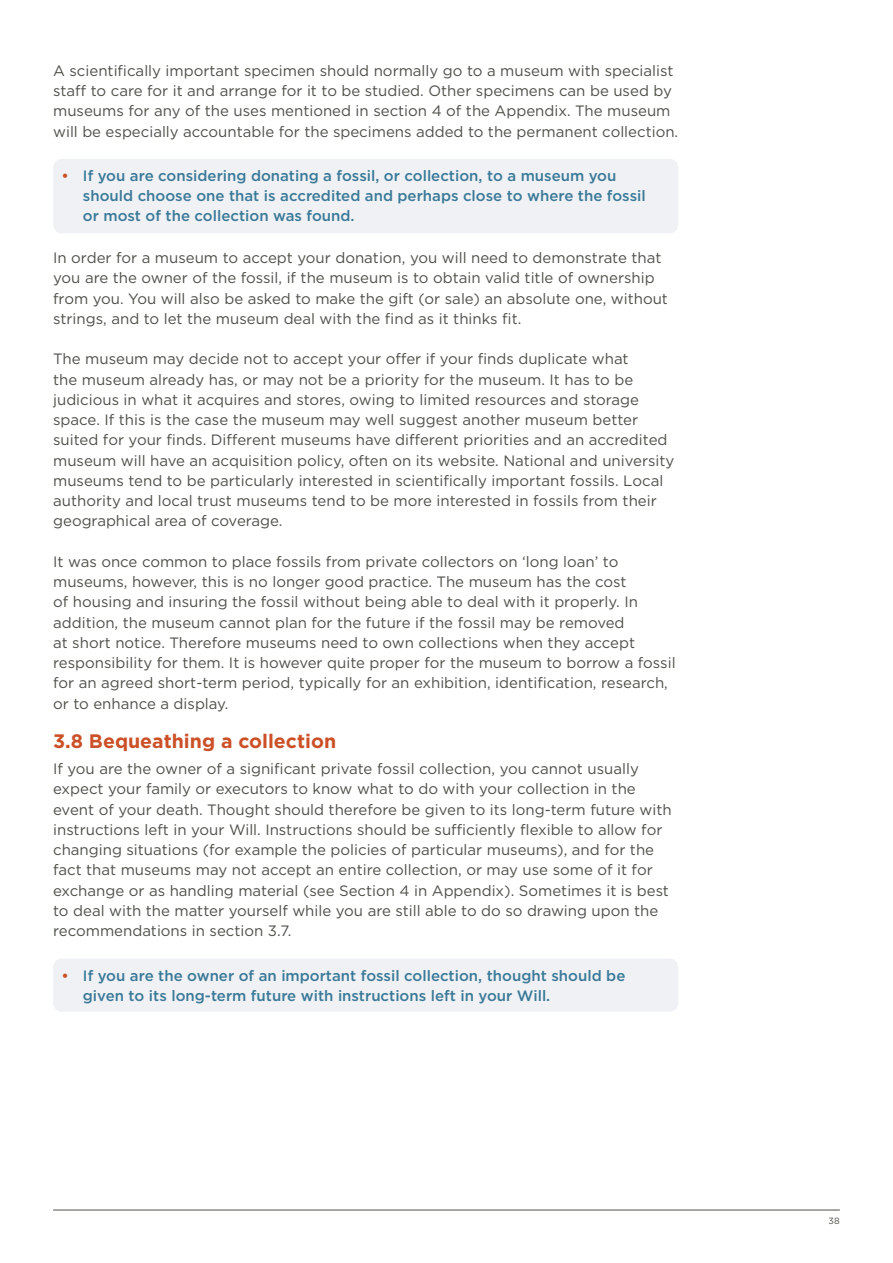
<style>
.page{position:relative;width:893px;height:1263px;background:#fff}
.page>*{position:absolute;margin:0;border:0;box-sizing:border-box;transform-origin:0 0}
.Heading_2{font:700 19.5px "Gotham";color:#cc5027}
.Paragraph{font:15px/20.2px "Gotham";color:#4d5149}
.List__Bulleted_Highlight{font:500 15px/20.2px "Gotham";color:#3a7998}
.t1{font:9px "Gotham";color:#4d5149}
.s1{color:#cc5027}
</style>
<div class="page">
<hr style="left:53px;top:1210px;width:787px;height:1px;background:#4d5149">
<div style="left:53px;top:159px;width:625px;height:74px;background:#eff1f4;border-radius:9px"></div>
<div style="left:53px;top:958px;width:625px;height:54px;background:#eff1f4;border-radius:9px"></div>
<p class="Paragraph" style="left:53px;top:60px;width:627px">A scientifically important specimen should normally go to a museum with specialist staff to care for it and arrange for it to be studied. Other specimens can be used by museums for any of the uses mentioned in section 4 of the Appendix. The museum will be especially accountable for the specimens added to the permanent collection.</p>
<p class="List__Bulleted_Highlight" style="left:83px;top:165px;width:564px;text-indent:-21px"><span class="s1">•</span> If you are considering donating a fossil, or collection, to a museum you should choose one that is accredited and perhaps close to where the fossil or most of the collection was found.</p>
<p class="Paragraph" style="left:53px;top:247px;width:616px">In order for a museum to accept your donation, you will need to demonstrate that you are the owner of the fossil, if the museum is to obtain valid title of ownership from you. You will also be asked to make the gift (or sale) an absolute one, without strings, and to let the museum deal with the find as it thinks fit.</p>
<p class="Paragraph" style="left:53px;top:349px;width:623px">The museum may decide not to accept your offer if your finds duplicate what<br>the museum already has, or may not be a priority for the museum. It has to be judicious in what it acquires and stores, owing to limited resources and storage space. If this is the case the museum may well suggest another museum better suited for your finds. Different museums have different priorities and an accredited museum will have an acquisition policy, often on its website. National and university museums tend to be particularly interested in scientifically important fossils. Local authority and local trust museums tend to be more interested in fossils from their geographical area of coverage.</p>
<p class="Paragraph" style="left:53px;top:551px;width:624px">It was once common to place fossils from private collectors on ‘long loan’ to museums, however, this is no longer good practice. The museum has the cost<br>of housing and insuring the fossil without being able to deal with it properly. In addition, the museum cannot plan for the future if the fossil may be removed<br>at short notice. Therefore museums need to own collections when they accept responsibility for them. It is however quite proper for the museum to borrow a fossil for an agreed short-term period, typically for an exhibition, identification, research, or to enhance a display.</p>
<h3 class="Heading_2" style="left:53px;top:728px;width:284px">3.8 Bequeathing a collection</h3>
<p class="Paragraph" style="left:53px;top:758px;width:620px">If you are the owner of a significant private fossil collection, you cannot usually expect your family or executors to know what to do with your collection in the event of your death. Thought should therefore be given to its long-term future with instructions left in your Will. Instructions should be sufficiently flexible to allow for changing situations (for example the policies of particular museums), and for the fact that museums may not accept an entire collection, or may use some of it for exchange or as handling material (see Section 4 in Appendix). Sometimes it is best to deal with the matter yourself while you are still able to do so drawing upon the recommendations in section 3.7.</p>
<p class="List__Bulleted_Highlight" style="left:83px;top:965px;width:544px;text-indent:-21px"><span class="s1">•</span> If you are the owner of an important fossil collection, thought should be given to its long-term future with instructions left in your Will.</p>
<p class="t1" style="left:829px;top:1215px;width:13px">38</p>
</div>
